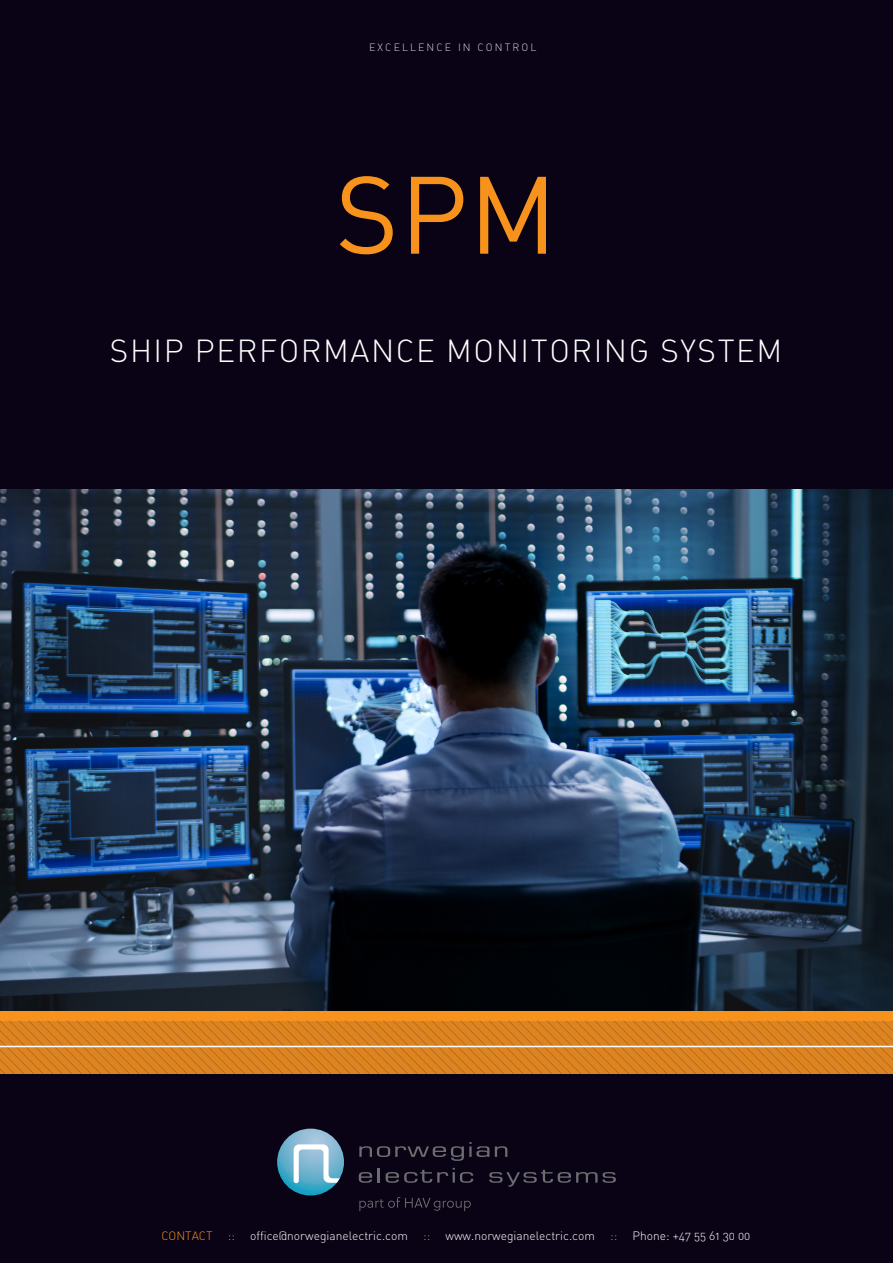
<style>
.page{position:relative;width:893px;height:1263px;background:#0a0215}
.page>*{position:absolute;margin:0;border:0;box-sizing:border-box;transform-origin:0 0}
.t1{font:108px "DIN Regular Alternate";color:#f7931d}
.t2{font:31.5px "DIN Light Alternate";letter-spacing:.05em;color:#fff}
.t3{font:12px "DIN Light Alternate";color:#fff}
.t4{font:12px "DIN Light Alternate";color:#f7931d}
.t5{font:10.5px "DIN Light Alternate";letter-spacing:.2em;color:#d1d2d4}
</style>
<div class="page">
<img style="left:0;top:489px;width:893px;height:522px">
<div style="left:0;top:1011px;width:893px;height:10px;background:#f7931d"></div>
<svg style="left:0;top:1021px;width:893px;height:53px;background:#d88222"></svg>
<hr style="left:0;top:1046px;width:893px;height:1px;background:#fff">
<svg style="left:359px;top:1142px;width:130px;height:19px"></svg>
<svg style="left:495px;top:1146px;width:12px;height:11px"></svg>
<svg style="left:359px;top:1168px;width:20px;height:15px"></svg>
<svg style="left:386px;top:1168px;width:87px;height:15px"></svg>
<svg style="left:489px;top:1170px;width:127px;height:17px"></svg>
<svg style="left:277px;top:1128px;width:67px;height:67px;background:#61adc8"></svg>
<svg style="left:294px;top:1144px;width:46px;height:39px;background:#a1cbdd"></svg>
<svg style="left:359px;top:1197px;width:112px;height:14px"></svg>
<p class="t5" style="left:369px;top:40px;width:169px">EXCELLENCE IN CONTROL</p>
<p class="t1" style="left:335px;top:147px;width:223px">SPM</p>
<p class="t2" style="left:110px;top:331px;width:674px">SHIP PERFORMANCE MONITORING SYSTEM</p>
<p class="t4" style="left:161px;top:1228px;width:53px">CONTACT</p>
<p class="t4" style="left:228px;top:1228px;width:9px">::</p>
<p class="t3" style="left:250px;top:1228px;width:159px">office@norwegianelectric.com</p>
<p class="t4" style="left:423px;top:1228px;width:9px">::</p>
<p class="t3" style="left:445px;top:1228px;width:151px">www.norwegianelectric.com</p>
<p class="t4" style="left:610px;top:1228px;width:9px">::</p>
<p class="t3" style="left:633px;top:1228px;width:119px">Phone: +47 55 61 30 00</p>
</div>
